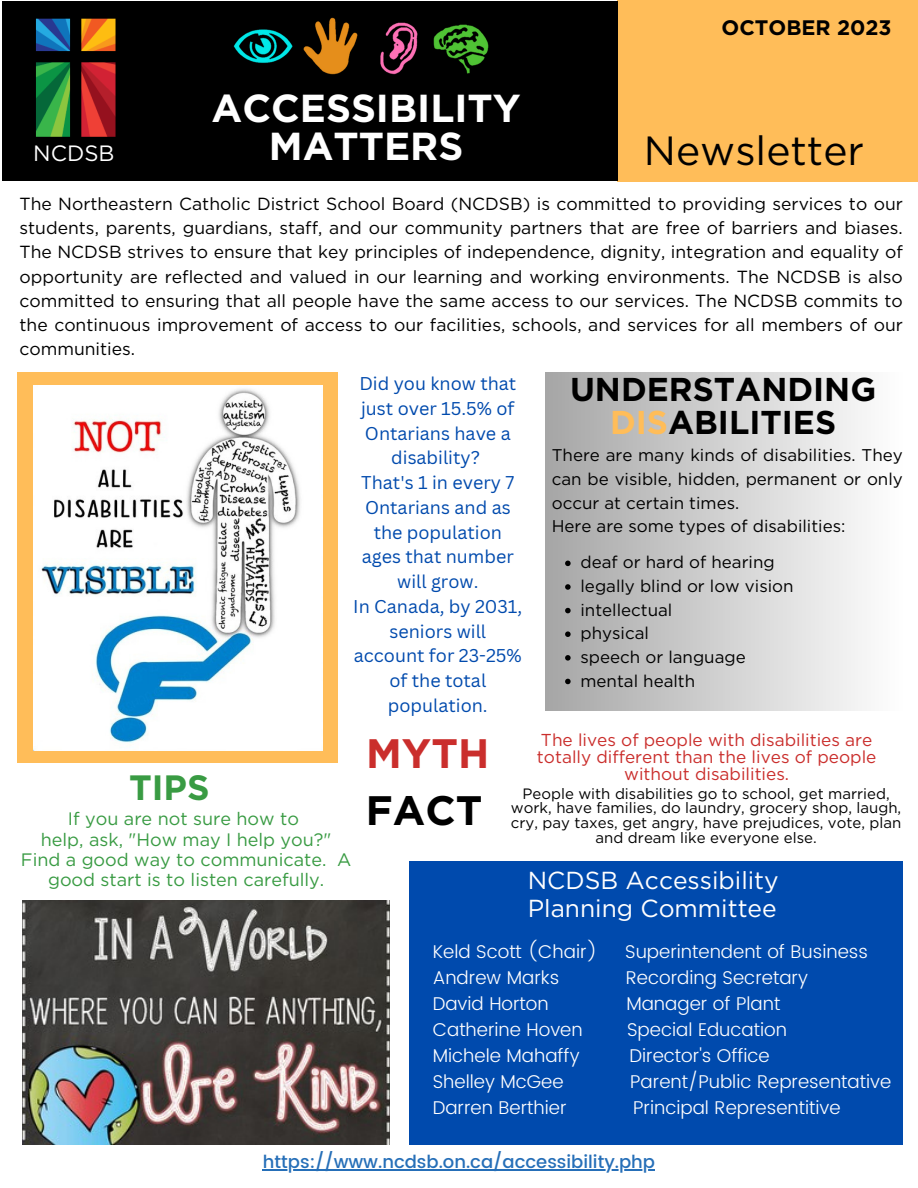
<style>
.page{position:relative;width:918px;height:1188px;background:#fff}
.page>*{position:absolute;margin:0;border:0;box-sizing:border-box;transform-origin:0 0}
.t1{font:700 41.1px "Gotham";color:#ca2e2c}
.t2{font:700 41.1px "Gotham";color:#000}
.t3{font:40.8px "Gotham";color:#000}
.t4{font:700 39px/38.2px "Gotham";color:#fff;text-align:center}
.t5{font:700 35.1px "Gotham";color:#399b43}
.t6{font:700 33px/32.7px "Gotham";color:#000;text-align:center}
.t7{font:24.6px/28.2px "Gotham";color:#fff}
.t8{font:22.2px "Gotham";color:#fff}
.t9{font:700 21px "Gotham";color:#000}
.t10{font:300 18.45px "Poppins";color:#fff}
.t11{font:18px/24.8px "Canva Sans";color:#004aad;text-align:center}
.t12{font:18px/20.2px "Gotham";color:#399b43;text-align:center}
.t13{font:500 18px "Poppins";color:#266fb8}
.t14{font:17.55px/24.2px "Gotham";color:#000;text-align:justify}
.t15{font:17.25px/16.8px "Gotham";color:#ca2e2c;text-align:center}
.t16{font:16.95px/23.5px "Gotham";color:#000;text-align:justify}
.t17{font:15px/14.7px "Gotham";color:#000;text-align:center}
.s1{color:#ffbd59}
</style>
<div class="page">
<img style="left:23px;top:900px;width:366px;height:244px">
<div style="left:618px;top:0;width:300px;height:182px;background:#ffbd59"></div>
<div style="left:2px;top:1px;width:616px;height:180px;background:#000"></div>
<img style="left:233px;top:17px;width:256px;height:58px">
<div style="left:409px;top:861px;width:494px;height:283px;background:#004aad"></div>
<img style="left:35px;top:18px;width:81px;height:119px">
<div style="left:18px;top:373px;width:320px;height:390px;background:#ffbd59"></div>
<img style="left:33px;top:386px;width:289px;height:364px">
<div style="left:546px;top:373px;width:356px;height:337px;background:linear-gradient(to right,#a6a6a6,#fefefe)"></div>
<svg style="left:565px;top:561px;width:6px;height:5px"></svg>
<svg style="left:565px;top:584px;width:6px;height:6px"></svg>
<svg style="left:565px;top:608px;width:6px;height:5px"></svg>
<svg style="left:565px;top:631px;width:6px;height:6px"></svg>
<svg style="left:565px;top:655px;width:6px;height:6px"></svg>
<svg style="left:565px;top:679px;width:6px;height:5px"></svg>
<hr style="left:263px;top:1169px;width:392px;height:1px;background:#266fb8">
<p class="t8" style="left:33px;top:140px;width:83px">NCDSB</p>
<p class="t4" style="left:212px;top:89px;width:311px">ACCESSIBILITY<br>MATTERS</p>
<p class="t9" style="left:722px;top:14px;width:171px">OCTOBER 2023</p>
<p class="t3" style="left:644px;top:125px;width:222px">Newsletter</p>
<p class="t14" style="left:20px;top:192px;width:885px">The Northeastern Catholic District School Board (NCDSB) is committed to providing services to our students, parents, guardians, staff, and our community partners that are free of barriers and biases.<br>The NCDSB strives to ensure that key principles of independence, dignity, integration and equality of opportunity are reflected and valued in our learning and working environments. The NCDSB is also committed to ensuring that all people have the same access to our services. The NCDSB commits to the continuous improvement of access to our facilities, schools, and services for all members of our communities.</p>
<p class="t11" style="left:359px;top:371px;width:158px">Did you know that just over 15.5% of<br>Ontarians have a disability?</p>
<p class="t11" style="left:361px;top:470px;width:155px">That's 1 in every 7<br>Ontarians and as the population ages that number will grow.</p>
<p class="t11" style="left:353px;top:593px;width:171px">In Canada, by 2031, seniors will account for 23-25% of the total population.</p>
<p class="t6" style="left:570px;top:373px;width:308px">UNDERSTANDING<br><span class="s1">DIS</span>ABILITIES</p>
<p class="t16" style="left:552px;top:444px;width:353px">There are many kinds of disabilities. They can be visible, hidden, permanent or only occur at certain times.</p>
<p class="t16" style="left:552px;top:514px;width:295px">Here are some types of disabilities:</p>
<p class="t16" style="left:581px;top:551px;width:196px">deaf or hard of hearing</p>
<p class="t16" style="left:581px;top:574px;width:215px">legally blind or low vision</p>
<p class="t16" style="left:581px;top:598px;width:93px">intellectual</p>
<p class="t16" style="left:581px;top:621px;width:70px">physical</p>
<p class="t16" style="left:581px;top:645px;width:167px">speech or language</p>
<p class="t16" style="left:581px;top:669px;width:116px">mental health</p>
<p class="t5" style="left:129px;top:767px;width:82px">TIPS</p>
<p class="t12" style="left:68px;top:809px;width:233px">If you are not sure how to</p>
<p class="t12" style="left:41px;top:829px;width:292px">help, ask, "How may I help you?"</p>
<p class="t12" style="left:21px;top:849px;width:332px">Find a good way to communicate. A good start is to listen carefully.</p>
<p class="t1" style="left:366px;top:729px;width:125px">MYTH</p>
<p class="t15" style="left:537px;top:731px;width:341px">The lives of people with disabilities are totally different than the lives of people without disabilities.</p>
<p class="t2" style="left:366px;top:785px;width:118px">FACT</p>
<p class="t17" style="left:511px;top:786px;width:392px">People with disabilities go to school, get married, work, have families, do laundry, grocery shop, laugh, cry, pay taxes, get angry, have prejudices, vote, plan and dream like everyone else.</p>
<p class="t7" style="left:528px;top:866px;width:253px">NCDSB Accessibility<br>Planning Committee</p>
<p class="t10" style="left:433px;top:941px;width:166px">Keld Scott (Chair)</p>
<p class="t10" style="left:625px;top:941px;width:244px">Superintendent of Business</p>
<p class="t10" style="left:433px;top:967px;width:128px">Andrew Marks</p>
<p class="t10" style="left:626px;top:967px;width:184px">Recording Secretary</p>
<p class="t10" style="left:433px;top:993px;width:118px">David Horton</p>
<p class="t10" style="left:626px;top:993px;width:155px">Manager of Plant</p>
<p class="t10" style="left:433px;top:1019px;width:152px">Catherine Hoven</p>
<p class="t10" style="left:627px;top:1019px;width:161px">Special Education</p>
<p class="t10" style="left:433px;top:1045px;width:148px">Michele Mahaffy</p>
<p class="t10" style="left:629px;top:1045px;width:142px">Director's Office</p>
<p class="t10" style="left:433px;top:1071px;width:132px">Shelley McGee</p>
<p class="t10" style="left:630px;top:1071px;width:262px">Parent/Public Representative</p>
<p class="t10" style="left:433px;top:1097px;width:135px">Darren Berthier</p>
<p class="t10" style="left:633px;top:1097px;width:209px">Principal Representitive</p>
<p class="t13" style="left:263px;top:1151px;width:394px">https://www.ncdsb.on.ca/accessibility.php</p>
</div>
